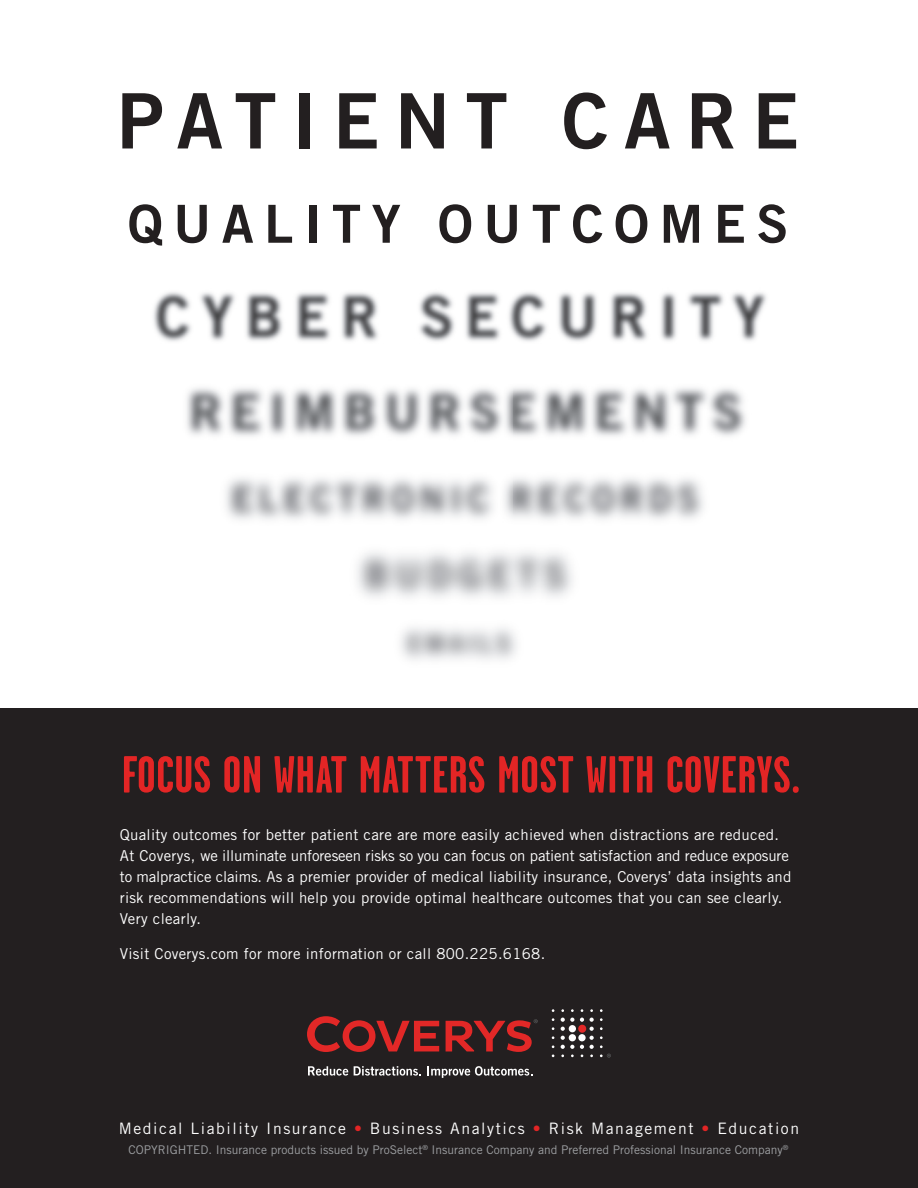
<style>
.page{position:relative;width:918px;height:1188px;background:#fff}
.page>*{position:absolute;margin:0;border:0;box-sizing:border-box;transform-origin:0 0}
.t1{font:76.5px "Trade Gothic LT Std Bd 2";letter-spacing:.2em;color:#231f20}
.t2{font:52.5px "Trade Gothic LT Std Bd 2";letter-spacing:.2em;color:#231f20}
.t3{font:700 52.2px "Garage Gothic";letter-spacing:.01em;color:#e32525}
.t4{font:15.75px "Trade Gothic LT Std";letter-spacing:.1em;color:#fff}
.t5{font:15px/21px "Trade Gothic LT Std";letter-spacing:.02em;color:#fff}
.t6{font:12px "Trade Gothic LT Std";color:#9d9fa2}
.s1{color:#e32525}
</style>
<div class="page">
<div style="left:0;top:708px;width:918px;height:480px;background:#231f20"></div>
<img style="left:153px;top:292px;width:614px;height:50px">
<img style="left:186px;top:387px;width:560px;height:50px">
<svg style="left:307px;top:1016px;width:132px;height:36px"></svg>
<svg style="left:580px;top:1018px;width:4px;height:4px"></svg>
<div style="left:569px;top:1025px;width:7px;height:7px;background:#fff;border-radius:50%"></div>
<div style="left:578px;top:1025px;width:8px;height:8px;background:#e22827;border-radius:50%"></div>
<div style="left:569px;top:1034px;width:7px;height:7px;background:#fff;border-radius:50%"></div>
<div style="left:578px;top:1034px;width:8px;height:7px;background:#fff;border-radius:50%"></div>
<svg style="left:561px;top:1018px;width:13px;height:31px"></svg>
<svg style="left:580px;top:1045px;width:4px;height:4px"></svg>
<svg style="left:590px;top:1018px;width:4px;height:31px"></svg>
<svg style="left:446px;top:1019px;width:92px;height:33px"></svg>
<svg style="left:600px;top:1054px;width:11px;height:4px"></svg>
<svg style="left:308px;top:1066px;width:40px;height:10px"></svg>
<svg style="left:354px;top:1066px;width:67px;height:10px"></svg>
<svg style="left:427px;top:1066px;width:106px;height:12px"></svg>
<h1 class="t1" style="left:117px;top:74px;width:683px">PATIENT CARE</h1>
<h2 class="t2" style="left:128px;top:191px;width:662px">QUALITY OUTCOMES</h2>
<h3 class="t3" style="left:122px;top:747px;width:680px">FOCUS ON WHAT MATTERS MOST WITH COVERYS.</h3>
<p class="t5" style="left:120px;top:824px;width:673px">Quality outcomes for better patient care are more easily achieved when distractions are reduced.<br>At Coverys, we illuminate unforeseen risks so you can focus on patient satisfaction and reduce exposure to malpractice claims. As a premier provider of medical liability insurance, Coverys’ data insights and risk recommendations will help you provide optimal healthcare outcomes that you can see clearly.<br>Very clearly.</p>
<p class="t5" style="left:120px;top:943px;width:427px">Visit Coverys.com for more information or call 800.225.6168.</p>
<p class="t4" style="left:119px;top:1118px;width:682px">Medical Liability Insurance <span class="s1">•</span> Business Analytics <span class="s1">•</span> Risk Management <span class="s1">•</span> Education</p>
<p class="t6" style="left:128px;top:1143px;width:662px">COPYRIGHTED. Insurance products issued by ProSelect<sup>®</sup> Insurance Company and Preferred Professional Insurance Company<sup>®</sup></p>
</div>
